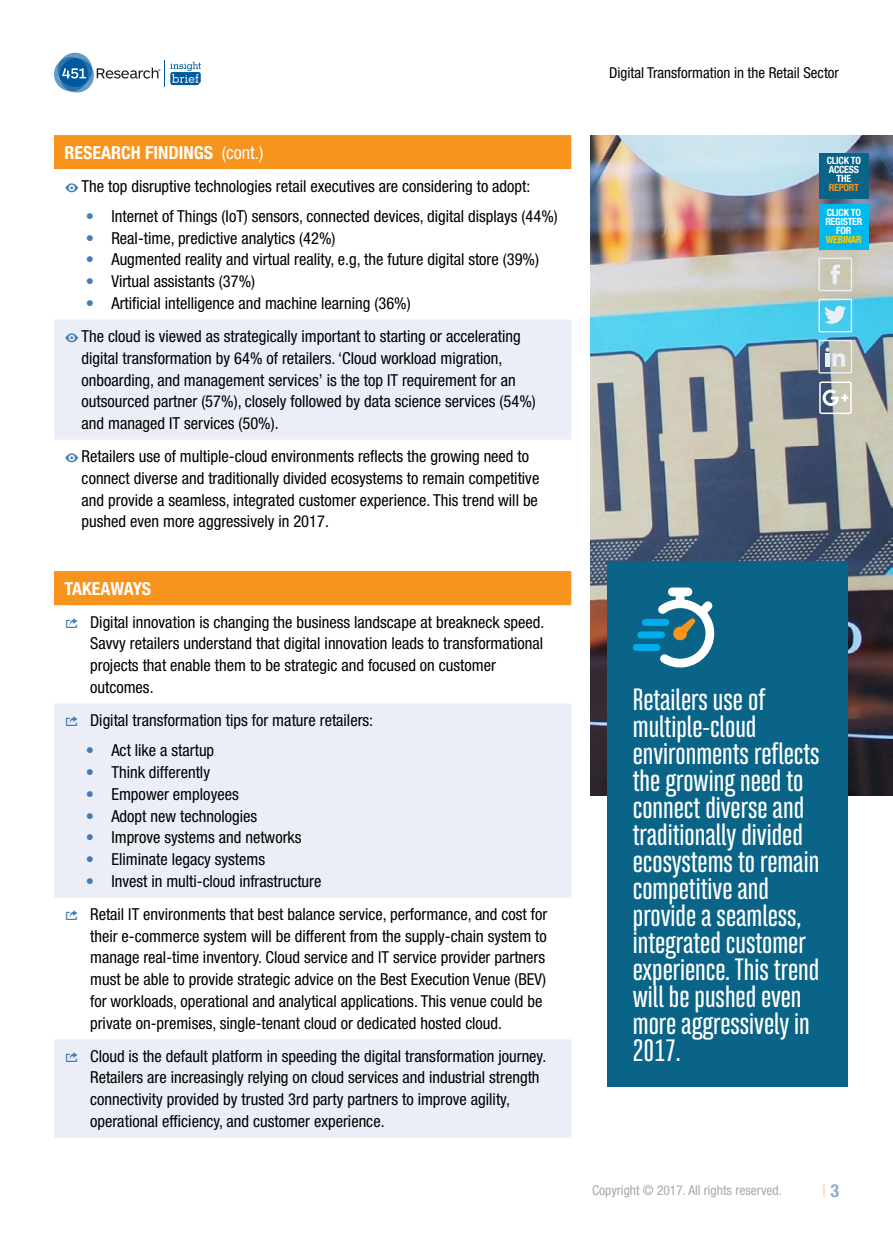
<style>
.page{position:relative;width:893px;height:1255px;background:#fff}
.page>*{position:absolute;margin:0;border:0;box-sizing:border-box;transform-origin:0 0}
.t1{font:500 27px/27px "Bw Stretch";color:#fff}
.t2{font:700 condensed 18px "Helvetica Neue LT Std";color:#fff}
.t3{font:condensed 18px "Helvetica Neue LT Std";color:#fed09e}
.t4{font:condensed 16.5px/21.8px "Helvetica Neue LT Std";color:#000}
.t5{font:condensed 15px "Helvetica Neue LT Std";color:#000}
.t6{font:condensed 13.5px "Helvetica Neue LT Std";color:#a7a9ac}
.t7{font:700 condensed 10.05px/9px "Helvetica Neue LT Std";letter-spacing:-.025em;color:#fff;text-align:center}
.t8{font:700 condensed 10.05px "Helvetica Neue LT Std";letter-spacing:-.025em;color:#ffcb05}
.t9{font:700 condensed 10.05px "Helvetica Neue LT Std";letter-spacing:-.025em;color:#f7941e}
.s1{font-weight:400}
.s2{font-family:"Modern Pictograms";font-stretch:normal;color:#427eb5}
.s3{font-weight:700;font-stretch:normal;color:#427eb5}
.s4{font-weight:700;color:#8ba9d0}
</style>
<div class="page">
<svg style="left:54px;top:52px;width:147px;height:41px"></svg>
<img style="left:590px;top:135px;width:302px;height:660px">
<div style="left:607px;top:560px;width:241px;height:526px;background:#0a6487"></div>
<svg style="left:633px;top:587px;width:81px;height:81px"></svg>
<svg style="left:818px;top:340px;width:34px;height:33px"></svg>
<svg style="left:818px;top:257px;width:34px;height:34px"></svg>
<svg style="left:818px;top:299px;width:34px;height:33px"></svg>
<svg style="left:818px;top:380px;width:33px;height:33px"></svg>
<div style="left:54px;top:135px;width:517px;height:34px;background:#f7941e"></div>
<svg style="left:54px;top:320px;width:517px;height:817px;fill:#ebeef6"></svg>
<div style="left:819px;top:204px;width:49px;height:45px;background:#00b9f1"></div>
<div style="left:819px;top:153px;width:49px;height:45px;background:#0b6487"></div>
<p class="t2" style="left:65px;top:141px;width:200px">RESEARCH FINDINGS <span class="s1">(cont.)</span></p>
<p class="t4" style="left:65px;top:175px;width:467px"><span class="s2">E</span>The top disruptive technologies retail executives are considering to adopt:</p>
<p class="t4" style="left:86px;top:205px;width:473px"><span class="s3">•</span> Internet of Things (IoT) sensors, connected devices, digital displays (44%)</p>
<p class="t4" style="left:86px;top:227px;width:251px"><span class="s3">•</span> Real-time, predictive analytics (42%)</p>
<p class="t4" style="left:86px;top:248px;width:455px"><span class="s3">•</span> Augmented reality and virtual reality, e.g, the future digital store (39%)</p>
<p class="t4" style="left:86px;top:270px;width:171px"><span class="s3">•</span> Virtual assistants (37%)</p>
<p class="t4" style="left:65px;top:286px;width:458px;line-height:33px;text-indent:21px"><span class="s3">•</span> Artificial intelligence and machine learning (36%)<br><span class="s2">E</span>The cloud is viewed as strategically important to starting or accelerating</p>
<p class="t4" style="left:82px;top:347px;width:456px">digital transformation by 64% of retailers. ‘Cloud workload migration, onboarding, and management services’ is the top IT requirement for an outsourced partner (57%), closely followed by data science services (54%) and managed IT services (50%).</p>
<p class="t4" style="left:82px;top:445px;width:459px;text-indent:-17px"><span class="s2">E</span>Retailers use of multiple-cloud environments reflects the growing need to connect diverse and traditionally divided ecosystems to remain competitive and provide a seamless, integrated customer experience. This trend will be pushed even more aggressively in 2017.</p>
<p class="t2" style="left:65px;top:577px;width:88px">TAKEAWAYS</p>
<p class="t4" style="left:90px;top:610px;width:456px;text-indent:-26px"><span class="s2">O</span> Digital innovation is changing the business landscape at breakneck speed.<br>Savvy retailers understand that digital innovation leads to transformational projects that enable them to be strategic and focused on customer outcomes.</p>
<p class="t4" style="left:65px;top:709px;width:310px"><span class="s2">O</span> Digital transformation tips for mature retailers:</p>
<p class="t4" style="left:86px;top:739px;width:130px"><span class="s3">•</span> Act like a startup</p>
<p class="t4" style="left:86px;top:761px;width:126px"><span class="s3">•</span> Think differently</p>
<p class="t4" style="left:86px;top:783px;width:154px"><span class="s3">•</span> Empower employees</p>
<p class="t4" style="left:86px;top:804px;width:173px"><span class="s3">•</span> Adopt new technologies</p>
<p class="t4" style="left:86px;top:826px;width:217px"><span class="s3">•</span> Improve systems and networks</p>
<p class="t4" style="left:86px;top:848px;width:181px"><span class="s3">•</span> Eliminate legacy systems</p>
<p class="t4" style="left:65px;top:864px;width:484px;line-height:33px;text-indent:21px"><span class="s3">•</span> Invest in multi-cloud infrastructure<br><span class="s2">O</span> Retail IT environments that best balance service, performance, and cost for</p>
<p class="t4" style="left:90px;top:924px;width:458px">their e-commerce system will be different from the supply-chain system to manage real-time inventory. Cloud service and IT service provider partners must be able to provide strategic advice on the Best Execution Venue (BEV) for workloads, operational and analytical applications. This venue could be private on-premises, single-tenant cloud or dedicated hosted cloud.</p>
<p class="t4" style="left:90px;top:1044px;width:458px;text-indent:-26px"><span class="s2">O</span> Cloud is the default platform in speeding the digital transformation journey.<br>Retailers are increasingly relying on cloud services and industrial strength connectivity provided by trusted 3rd party partners to improve agility, operational efficiency, and customer experience.</p>
<p class="t5" style="left:609px;top:64px;width:231px">Digital Transformation in the Retail Sector</p>
<p class="t7" style="left:827px;top:156px;width:36px">CLICK TO<br>ACCESS<br>THE</p>
<p class="t9" style="left:829px;top:182px;width:32px">REPORT</p>
<p class="t7" style="left:825px;top:207px;width:39px">CLICK TO<br>REGISTER<br>FOR</p>
<p class="t8" style="left:826px;top:233px;width:37px">WEBINAR</p>
<p class="t1" style="left:633px;top:686px;width:188px">Retailers use of multiple-cloud environments reflects the growing need to connect diverse and traditionally divided ecosystems to remain competitive and provide a seamless, integrated customer experience. This trend will be pushed even more aggressively in<br>2017.</p>
<p class="t6" style="left:592px;top:1182px;width:191px">Copyright © 2017. All rights reserved.</p>
<p class="t3" style="left:822px;top:1180px;width:18px">|<span class="s4">3</span></p>
</div>
